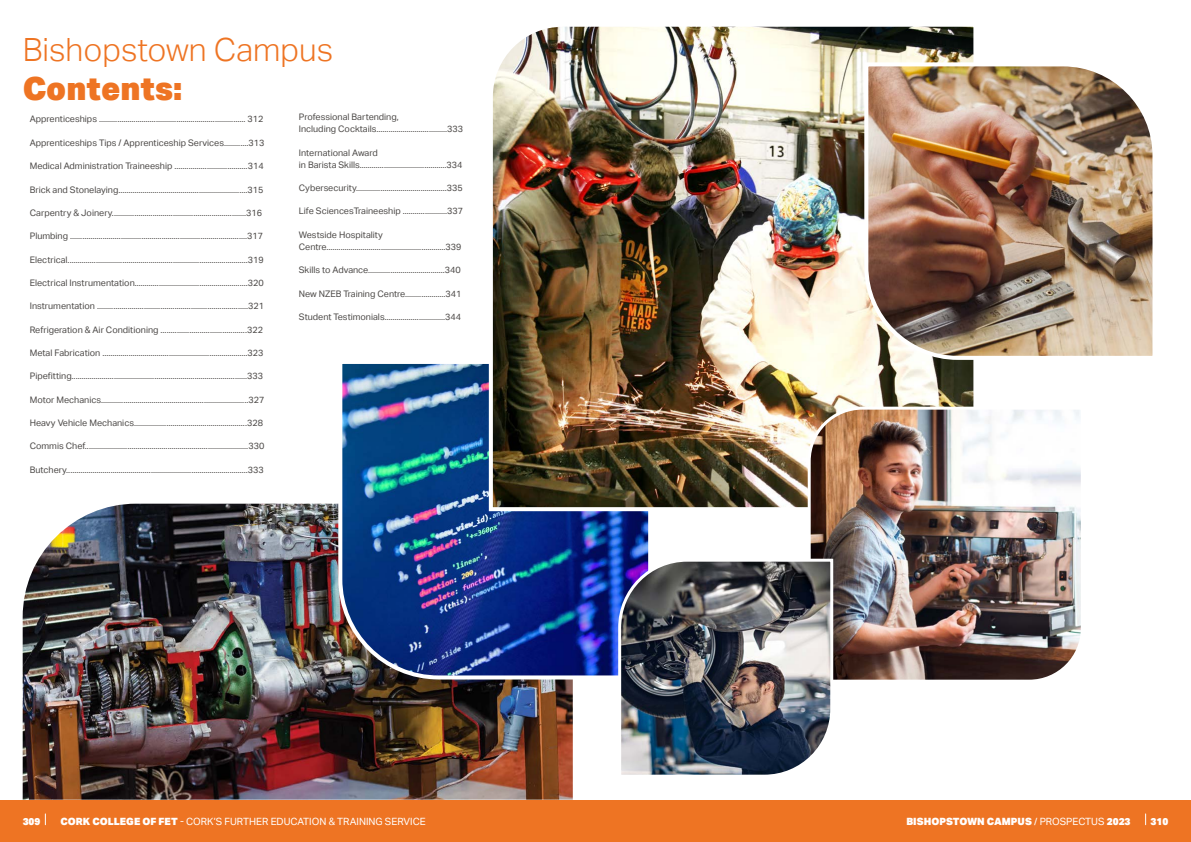
<style>
.page{position:relative;width:1191px;height:842px;background:#fff}
.page>*{position:absolute;margin:0;border:0;box-sizing:border-box;transform-origin:0 0}
.t1{font:300 32px "Aktiv Grotesk";color:#ee7423}
.t2{font:900 32px "Aktiv Grotesk";color:#ee7423}
.t3{font:10px "Aktiv Grotesk";color:#fff}
.t4{font:900 10px "Aktiv Grotesk";color:#fff}
.t5{font:9px/12px "Aktiv Grotesk";color:#4b4846}
.s1{font-weight:900}
.s2{font-weight:400}
</style>
<div class="page">
<div style="left:0;top:800px;width:1191px;height:42px;background:#ee7423"></div>
<img style="left:23px;top:504px;width:550px;height:296px">
<img style="left:336px;top:364px;width:313px;height:317px">
<img style="left:487px;top:26px;width:487px;height:487px">
<img style="left:862px;top:60px;width:291px;height:302px">
<img style="left:806px;top:405px;width:275px;height:275px">
<img style="left:616px;top:557px;width:218px;height:218px">
<h1 class="t1" style="left:23px;top:31px;width:312px">Bishopstown Campus</h1>
<h1 class="t2" style="left:23px;top:67px;width:161px">Contents:</h1>
<p class="t5" style="left:30px;top:113px;width:235px">Apprenticeships ........................................................................ 312</p>
<p class="t5" style="left:30px;top:137px;width:236px">Apprenticeships Tips / Apprenticeship Services............313</p>
<p class="t5" style="left:30px;top:160px;width:235px">Medical Administration Traineeship ....................................314</p>
<p class="t5" style="left:30px;top:183px;width:235px">Brick and Stonelaying................................................................315</p>
<p class="t5" style="left:30px;top:207px;width:234px">Carpentry &amp; Joinery..................................................................316</p>
<p class="t5" style="left:30px;top:230px;width:235px">Plumbing .......................................................................................317</p>
<p class="t5" style="left:30px;top:253px;width:236px">Electrical.........................................................................................319</p>
<p class="t5" style="left:30px;top:277px;width:235px">Electrical Instrumentation........................................................320</p>
<p class="t5" style="left:30px;top:300px;width:236px">Instrumentation ..........................................................................321</p>
<p class="t5" style="left:30px;top:323px;width:235px">Refrigeration &amp; Air Conditioning ..........................................322</p>
<p class="t5" style="left:30px;top:347px;width:235px">Metal Fabrication ........................................................................323</p>
<p class="t5" style="left:30px;top:370px;width:235px">Pipefitting.......................................................................................333</p>
<p class="t5" style="left:30px;top:393px;width:236px">Motor Mechanics.........................................................................327</p>
<p class="t5" style="left:30px;top:417px;width:235px">Heavy Vehicle Mechanics........................................................328</p>
<p class="t5" style="left:30px;top:440px;width:236px">Commis Chef.................................................................................330</p>
<p class="t5" style="left:30px;top:463px;width:235px">Butchery..........................................................................................333</p>
<p class="t5" style="left:299px;top:111px;width:166px">Professional Bartending,<br>Including Cocktails...................................333</p>
<p class="t5" style="left:299px;top:147px;width:165px">International Award<br>in Barista Skills...........................................334</p>
<p class="t5" style="left:299px;top:182px;width:165px">Cybersecurity.............................................335</p>
<p class="t5" style="left:299px;top:205px;width:166px">Life SciencesTraineeship ......................337</p>
<p class="t5" style="left:299px;top:229px;width:164px">Westside Hospitality<br>Centre...........................................................339</p>
<p class="t5" style="left:299px;top:264px;width:163px">Skills to Advance......................................340</p>
<p class="t5" style="left:299px;top:287px;width:164px">New NZEB Training Centre....................341</p>
<p class="t5" style="left:299px;top:311px;width:164px">Student Testimonials..............................344</p>
<p class="t4" style="left:23px;top:815px;width:19px">309</p>
<p class="t3" style="left:60px;top:816px;width:367px"><span class="s1">CORK COLLEGE OF FET</span> - CORK’S FURTHER EDUCATION &amp; TRAINING SERVICE</p>
<p class="t4" style="left:906px;top:815px;width:226px">BISHOPSTOWN CAMPUS <span class="s2">/ PROSPECTUS</span> 2023</p>
<p class="t4" style="left:1150px;top:815px;width:19px">310</p>
</div>
